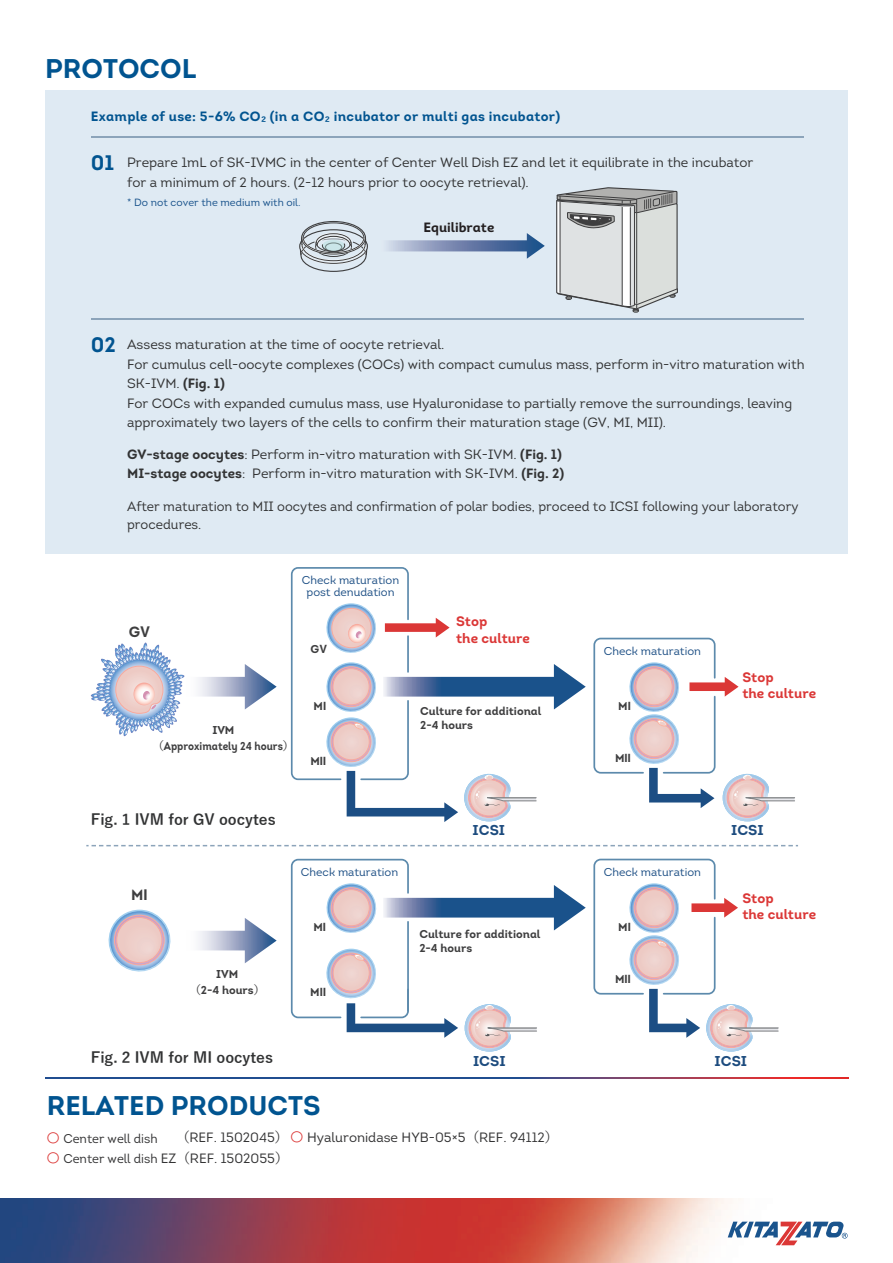
<style>
.page{position:relative;width:893px;height:1263px;background:#fff}
.page>*{position:absolute;margin:0;border:0;box-sizing:border-box;transform-origin:0 0}
.t1{font:27px "Intro Bold Alt";color:#015490}
.t2{font:21px "Intro Bold Alt";color:#015490}
.t3{font:700 15px "Yu Gothic";color:#323334}
.t4{font:14.85px "Intro Bold Alt";color:#3e3e3f}
.t5{font:14.25px "Intro Bold Alt";color:#1c4b7e}
.t6{font:13.65px/15.8px "Intro Bold Alt";color:#db3736}
.t7{font:13.5px/19.5px "Intro";color:#323334}
.t8{font:13.5px "Intro Bold Alt";letter-spacing:.02em;color:#015490}
.t9{font:13.5px "Intro";color:#333334}
.t10{font:13.5px "Intro Bold Alt";color:#231f20}
.t11{font:12.75px/19.5px "Intro";color:#333334}
.t12{font:11.4px/15.9px "Intro Bold Alt";color:#3e3e3f;text-align:center}
.t13{font:11.4px/11.4px "Intro";color:#1c4e84;text-align:center}
.t14{font:10.5px "Intro";color:#18528b}
.s1{font-family:"Yu Gothic";font-weight:700}
.s2{font-family:"Intro Bold Alt"}
.s3{font-family:"Helvetica Neue";font-weight:700}
.s4{font-family:"Yu Gothic";font-weight:500}
.s5{font-family:"Yu Gothic";font-weight:500;color:#db3534}
.s6{font-family:"Yu Gothic";font-weight:500;font-size:13.5px;color:#db3534}
.s7{font-size:13.5px}
.s8{font-family:"Yu Gothic";font-weight:500;font-size:13.5px}
</style>
<div class="page">
<div style="left:45px;top:90px;width:803px;height:463px;background:#dfeaf3"></div>
<img style="left:0;top:1198px;width:795px;height:65px">
<svg style="left:728px;top:1221px;width:120px;height:24px"></svg>
<svg style="left:46px;top:1077px;width:802px;height:2px;background:#544678"></svg>
<hr style="left:91px;top:136px;width:712px;height:2px;background:#8ca4ba">
<hr style="left:91px;top:318px;width:712px;height:2px;background:#8ca4ba">
<svg style="left:299px;top:221px;width:69px;height:51px"></svg>
<svg style="left:556px;top:187px;width:122px;height:126px"></svg>
<svg style="left:388px;top:233px;width:157px;height:26px"></svg>
<svg style="left:91px;top:642px;width:186px;height:94px"></svg>
<svg style="left:199px;top:918px;width:78px;height:45px"></svg>
<svg style="left:108px;top:910px;width:63px;height:62px"></svg>
<svg style="left:593px;top:637px;width:202px;height:184px"></svg>
<svg style="left:593px;top:858px;width:185px;height:193px"></svg>
<svg style="left:290px;top:858px;width:296px;height:193px"></svg>
<hr style="left:407px;top:922px;width:2px;height:89px;background:#5c8aac">
<svg style="left:290px;top:567px;width:296px;height:255px"></svg>
<svg style="left:86px;top:845px;width:712px;height:1px"></svg>
<h1 class="t1" style="left:45px;top:52px;width:153px">PROTOCOL</h1>
<p class="t8" style="left:91px;top:108px;width:471px">Example of use: 5-6% CO<span class="s1">₂</span> (in a CO<span class="s1">₂</span> incubator or multi gas incubator)</p>
<p class="t7" style="left:127px;top:153px;width:628px">Prepare 1mL of SK-IVMC in the center of Center Well Dish EZ and let it equilibrate in the incubator for a minimum of 2 hours. (2-12 hours prior to oocyte retrieval).</p>
<p class="t14" style="left:127px;top:196px;width:175px">* Do not cover the medium with oil.</p>
<h2 class="t2" style="left:91px;top:150px;width:25px">01</h2>
<p class="t10" style="left:423px;top:218px;width:72px">Equilibrate</p>
<h2 class="t2" style="left:91px;top:332px;width:27px">02</h2>
<p class="t7" style="left:127px;top:335px;width:679px">Assess maturation at the time of oocyte retrieval.<br>For cumulus cell-oocyte complexes (COCs) with compact cumulus mass, perform in-vitro maturation with SK-IVM. <span class="s2">(Fig. 1)<br></span>For COCs with expanded cumulus mass, use Hyaluronidase to partially remove the surroundings, leaving approximately two layers of the cells to confirm their maturation stage (GV, MI, MII).</p>
<p class="t7" style="left:127px;top:445px;width:439px"><span class="s2">GV-stage oocytes</span>: Perform in-vitro maturation with SK-IVM. <span class="s2">(Fig. 1)<br>MI-stage oocytes</span>: Perform in-vitro maturation with SK-IVM. <span class="s2">(Fig. 2)</span></p>
<p class="t7" style="left:127px;top:498px;width:673px;line-height:18px">After maturation to MII oocytes and confirmation of polar bodies, proceed to ICSI following your laboratory procedures.</p>
<p class="t4" style="left:129px;top:623px;width:23px">G<span class="s3">Ⅴ</span></p>
<p class="t13" style="left:302px;top:575px;width:99px">Check maturation post denudation</p>
<p class="t12" style="left:311px;top:641px;width:18px">G<span class="s3">Ⅴ</span></p>
<p class="t12" style="left:153px;top:722px;width:143px">IVM<br><span class="s1">（</span>Approximately 24 hours<span class="s1">）</span></p>
<p class="t12" style="left:313px;top:698px;width:14px">M<span class="s3">Ⅰ</span></p>
<p class="t12" style="left:310px;top:753px;width:17px">M<span class="s3">Ⅱ</span></p>
<p class="t6" style="left:456px;top:613px;width:33px">Stop</p>
<p class="t6" style="left:456px;top:630px;width:75px">the culture</p>
<p class="t12" style="left:420px;top:704px;width:123px;line-height:14.2px;text-align:left">Culture for additional<br>2-4 hours</p>
<p class="t13" style="left:604px;top:645px;width:99px">Check maturation</p>
<p class="t12" style="left:618px;top:698px;width:14px">M<span class="s3">Ⅰ</span></p>
<p class="t12" style="left:615px;top:750px;width:17px">M<span class="s3">Ⅱ</span></p>
<p class="t6" style="left:742px;top:669px;width:75px">Stop<br>the culture</p>
<p class="t3" style="left:91px;top:811px;width:186px">Fig. 1 IVM for GV oocytes</p>
<p class="t4" style="left:131px;top:886px;width:18px">M<span class="s3">Ⅰ</span></p>
<p class="t12" style="left:189px;top:966px;width:77px">IVM<br><span class="s1">（</span>2-4 hours<span class="s1">）</span></p>
<p class="t3" style="left:91px;top:1048px;width:184px">Fig. 2 IVM for MI oocytes</p>
<p class="t13" style="left:301px;top:866px;width:99px">Check maturation</p>
<p class="t12" style="left:313px;top:919px;width:14px">M<span class="s3">Ⅰ</span></p>
<p class="t12" style="left:310px;top:984px;width:17px">M<span class="s3">Ⅱ</span></p>
<h1 class="t1" style="left:47px;top:1088px;width:275px">RELATED PRODUCTS</h1>
<p class="t5" style="left:473px;top:821px;width:34px">ICSI</p>
<p class="t12" style="left:419px;top:926px;width:123px;line-height:14.2px;text-align:left">Culture for additional<br>2-4 hours</p>
<p class="t5" style="left:473px;top:1051px;width:34px">ICSI</p>
<p class="t9" style="left:176px;top:1129px;width:384px"><span class="s4">（</span>REF. 1502045<span class="s4">）</span><span class="s5">〇</span> Hyaluronidase HYB-05×5<span class="s4">（</span>REF. 94112<span class="s4">）</span></p>
<p class="t11" style="left:46px;top:1129px;width:244px"><span class="s6">〇</span> Center well dish<br><span class="s6">〇</span> Center well dish <span class="s7">EZ</span><span class="s8">（</span><span class="s7">REF. 1502055</span><span class="s8">）</span></p>
<p class="t13" style="left:604px;top:866px;width:99px">Check maturation</p>
<p class="t12" style="left:618px;top:919px;width:14px">M<span class="s3">Ⅰ</span></p>
<p class="t12" style="left:615px;top:971px;width:17px">M<span class="s3">Ⅱ</span></p>
<p class="t5" style="left:731px;top:821px;width:34px">ICSI</p>
<p class="t6" style="left:742px;top:891px;width:75px">Stop<br>the culture</p>
<p class="t5" style="left:715px;top:1051px;width:34px">ICSI</p>
</div>
